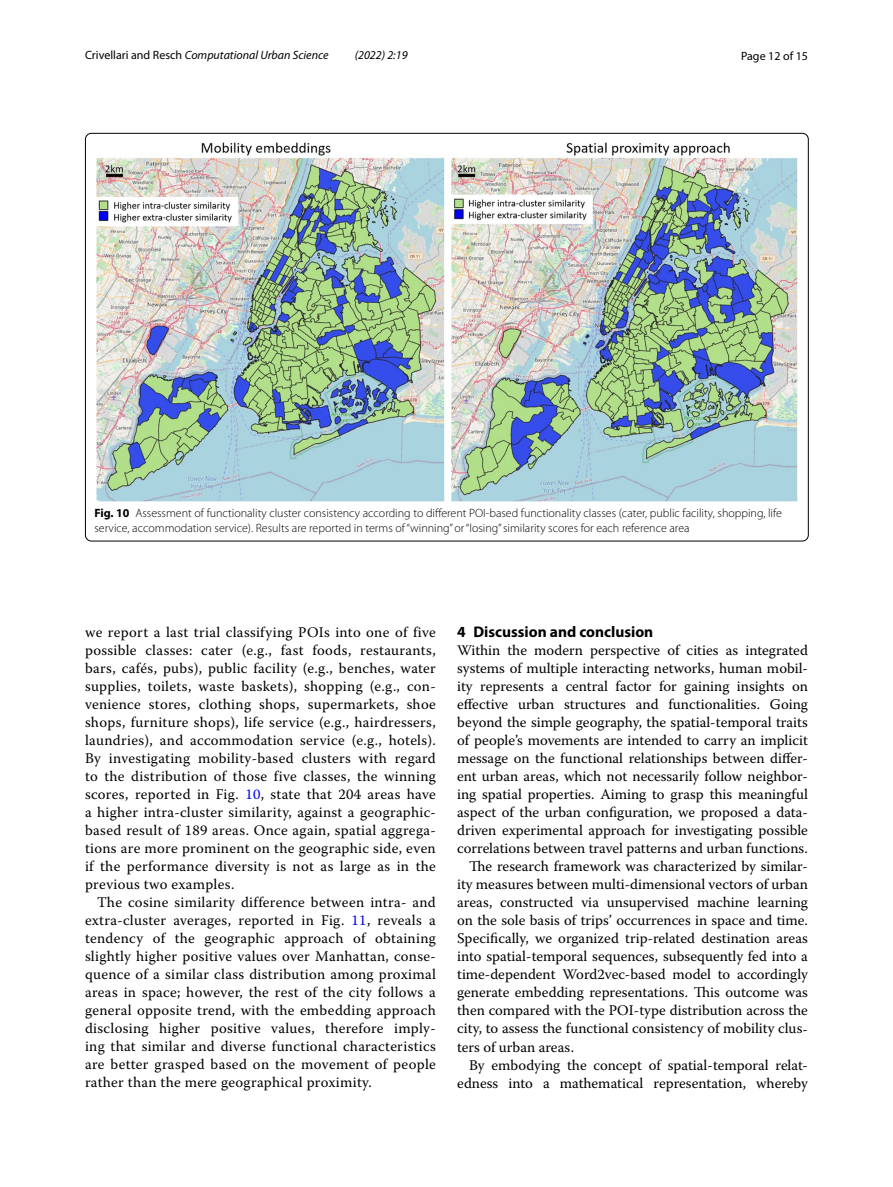
<style>
.page{position:relative;width:893px;height:1187px;background:#fff}
.page>*{position:absolute;margin:0;border:0;box-sizing:border-box;transform-origin:0 0}
.t1{font:700 15.45px "Myriad Pro";color:#000}
.t2{font:14.7px/18px "Warnock Pro";color:#000;text-align:justify}
.t3{font:300 12px/15px "Myriad Pro";color:#000}
.t4{font:italic 12px "Myriad Pro";color:#000}
.t5{font:12px "Myriad Pro";color:#000}
.s1{font-style:normal}
.s2{font-weight:700}
.s3{color:#00f}
</style>
<div class="page">
<img style="left:97px;top:142px;width:700px;height:359px">
<p class="t4" style="left:85px;top:48px;width:245px"><span class="s1">Crivellari and Resch</span> Computational Urban Science</p>
<p class="t4" style="left:355px;top:48px;width:54px">(2022) 2:19</p>
<p class="t5" style="left:741px;top:48px;width:68px">Page 12 of 15</p>
<p class="t3" style="left:94px;top:505px;width:689px"><span class="s2">Fig. 10</span> Assessment of functionality cluster consistency according to different POI-based functionality classes (cater, public facility, shopping, life service, accommodation service). Results are reported in terms of “winning” or “losing” similarity scores for each reference area</p>
<p class="t2" style="left:85px;top:622px;width:352px">we report a last trial classifying POIs into one of five possible classes: cater (e.g., fast foods, restaurants, bars, cafés, pubs), public facility (e.g., benches, water supplies, toilets, waste baskets), shopping (e.g., con&shy;venience stores, clothing shops, supermarkets, shoe shops, furniture shops), life service (e.g., hairdressers, laundries), and accommodation service (e.g., hotels).<br>By investigating mobility-based clusters with regard to the distribution of those five classes, the winning scores, reported in Fig. <span class="s3">10</span>, state that 204 areas have a higher intra-cluster similarity, against a geographic&shy;based result of 189 areas. Once again, spatial aggrega&shy;tions are more prominent on the geographic side, even if the performance diversity is not as large as in the previous two examples.</p>
<p class="t2" style="left:85px;top:892px;width:352px;text-indent:12px">The cosine similarity difference between intra- and extra-cluster averages, reported in Fig. <span class="s3">11</span>, reveals a tendency of the geographic approach of obtaining slightly higher positive values over Manhattan, conse&shy;quence of a similar class distribution among proximal areas in space; however, the rest of the city follows a general opposite trend, with the embedding approach disclosing higher positive values, therefore imply&shy;ing that similar and diverse functional characteristics are better grasped based on the movement of people rather than the mere geographical proximity.</p>
<p class="t1" style="left:457px;top:622px;width:198px">4 Discussion and conclusion</p>
<p class="t2" style="left:457px;top:641px;width:352px">Within the modern perspective of cities as integrated</p>
<p class="t2" style="left:457px;top:659px;width:352px">systems of multiple interacting networks, human mobil-</p>
<p class="t2" style="left:457px;top:677px;width:352px">ity represents a central factor for gaining insights on</p>
<p class="t2" style="left:457px;top:695px;width:352px">effective urban structures and functionalities. Going</p>
<p class="t2" style="left:457px;top:713px;width:352px">beyond the simple geography, the spatial-temporal traits</p>
<p class="t2" style="left:457px;top:731px;width:352px">of people’s movements are intended to carry an implicit</p>
<p class="t2" style="left:457px;top:749px;width:352px">message on the functional relationships between differ-</p>
<p class="t2" style="left:457px;top:767px;width:352px">ent urban areas, which not necessarily follow neighbor-</p>
<p class="t2" style="left:457px;top:785px;width:352px">ing spatial properties. Aiming to grasp this meaningful</p>
<p class="t2" style="left:457px;top:803px;width:352px">aspect of the urban configuration, we proposed a data-</p>
<p class="t2" style="left:457px;top:821px;width:352px">driven experimental approach for investigating possible</p>
<p class="t2" style="left:457px;top:839px;width:352px">correlations between travel patterns and urban functions.</p>
<p class="t2" style="left:469px;top:857px;width:340px">The research framework was characterized by similar-</p>
<p class="t2" style="left:457px;top:875px;width:352px">ity measures between multi-dimensional vectors of urban</p>
<p class="t2" style="left:457px;top:893px;width:352px">areas, constructed via unsupervised machine learning</p>
<p class="t2" style="left:457px;top:911px;width:352px">on the sole basis of trips’ occurrences in space and time.</p>
<p class="t2" style="left:457px;top:929px;width:352px">Specifically, we organized trip-related destination areas</p>
<p class="t2" style="left:457px;top:947px;width:352px">into spatial-temporal sequences, subsequently fed into a</p>
<p class="t2" style="left:457px;top:965px;width:352px">time-dependent Word2vec-based model to accordingly</p>
<p class="t2" style="left:457px;top:983px;width:352px">generate embedding representations. This outcome was</p>
<p class="t2" style="left:457px;top:1001px;width:352px">then compared with the POI-type distribution across the</p>
<p class="t2" style="left:457px;top:1019px;width:352px">city, to assess the functional consistency of mobility clus-</p>
<p class="t2" style="left:457px;top:1037px;width:118px">ters of urban areas.</p>
<p class="t2" style="left:469px;top:1055px;width:340px">By embodying the concept of spatial-temporal relat-</p>
<p class="t2" style="left:457px;top:1073px;width:352px">edness into a mathematical representation, whereby</p>
</div>
